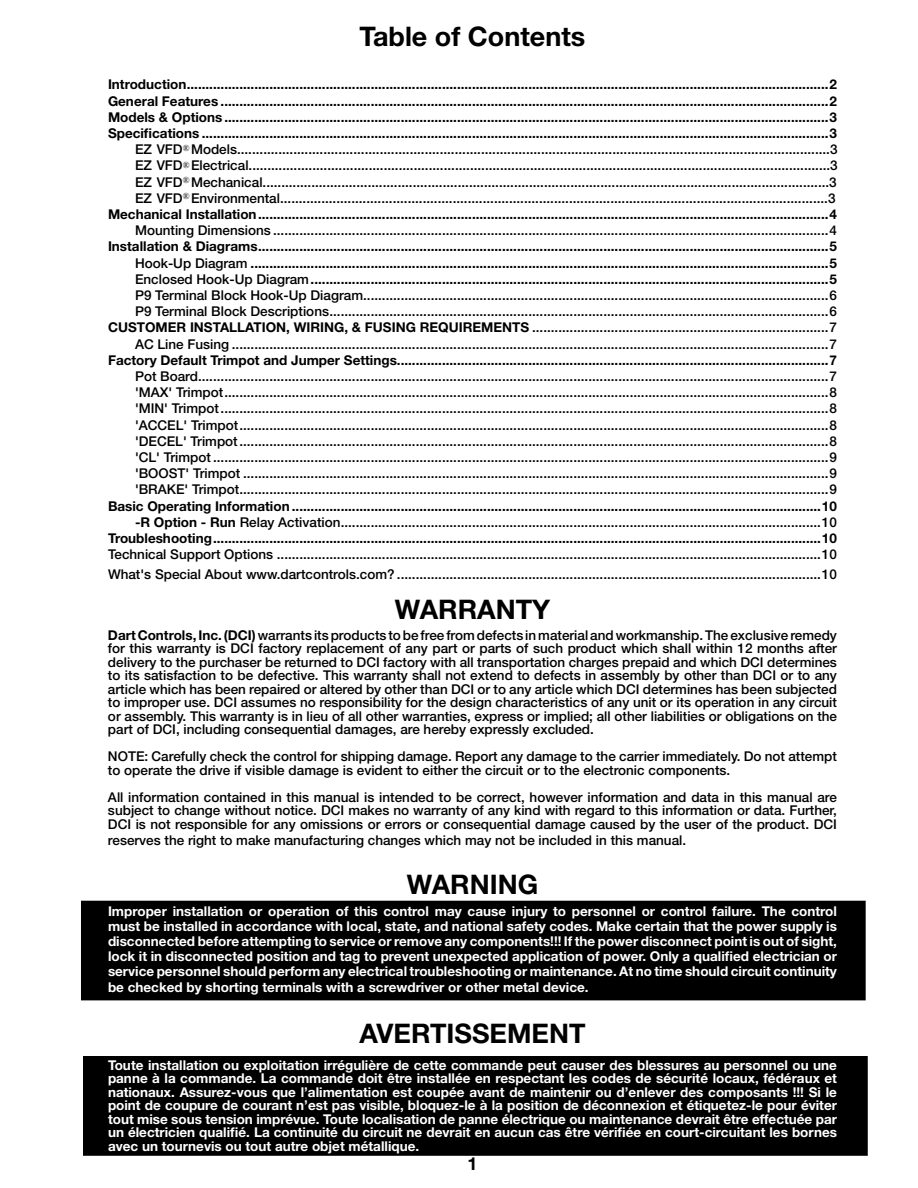
<style>
.page{position:relative;width:918px;height:1188px;background:#fff}
.page>*{position:absolute;margin:0;border:0;box-sizing:border-box;transform-origin:0 0}
.t1{font:700 27px "Helvetica Neue LT Std";color:#000}
.t2{font:700 18px "Helvetica Neue LT Std";color:#000}
.t3{font:500 13.5px/16.2px "Helvetica Neue LT Std";color:#000;text-align:justify}
.t4{font:700 13.5px/16.2px "Helvetica Neue LT Std";color:#000;text-align:justify}
.t5{font:700 13.5px/13.5px "Helvetica Neue LT Std";color:#fff;text-align:justify}
.t6{font:9px "Times New Roman";color:#000}
.s1{font-weight:700}
.s2{font-weight:500}
</style>
<div class="page">
<div style="left:84px;top:1057px;width:783px;height:98px;background:#000"></div>
<div style="left:83px;top:1056px;width:784px;height:99px;border:1px solid #000"></div>
<div style="left:81px;top:901px;width:784px;height:99px;background:#000"></div>
<h1 class="t1" style="left:360px;top:20px;width:227px">Table of Contents</h1>
<p class="t4" style="left:108px;top:76px;width:730px">Introduction...........................................................................................................................................................................2<br>General Features ..................................................................................................................................................................2<br>Models &amp; Options .................................................................................................................................................................3<br>Specifications .......................................................................................................................................................................3</p>
<p class="t3" style="left:135px;top:141px;width:704px">EZ VFD Models..............................................................................................................................................................3<br>EZ VFD Electrical...........................................................................................................................................................3<br>EZ VFD Mechanical.......................................................................................................................................................3<br>EZ VFD Environmental..................................................................................................................................................3</p>
<p class="t4" style="left:108px;top:206px;width:730px">Mechanical Installation........................................................................................................................................................4</p>
<p class="t3" style="left:135px;top:222px;width:703px">Mounting Dimensions ....................................................................................................................................................4</p>
<p class="t3" style="left:108px;top:238px;width:730px;text-align:right"><span class="s1">Installation &amp; Diagrams........................................................................................................................................................5<br></span>Hook-Up Diagram <span class="s1">..........................................................................................................................................................5<br></span>Enclosed Hook-Up Diagram<span class="s1">..........................................................................................................................................5<br></span>P9 Terminal Block Hook-Up Diagram............................................................................................................................6<br>P9 Terminal Block Descriptions.....................................................................................................................................6<br><span class="s1">CUSTOMER INSTALLATION, WIRING, &amp; FUSING REQUIREMENTS</span> ...............................................................................7<br>AC Line Fusing ...............................................................................................................................................................7</p>
<p class="t4" style="left:108px;top:352px;width:730px">Factory Default Trimpot and Jumper Settings...................................................................................................................7</p>
<p class="t3" style="left:135px;top:368px;width:703px">Pot Board........................................................................................................................................................................7 'MAX' Trimpot.................................................................................................................................................................8 'MIN' Trimpot..................................................................................................................................................................8 'ACCEL' Trimpot.............................................................................................................................................................8 'DECEL' Trimpot.............................................................................................................................................................8 'CL' Trimpot....................................................................................................................................................................9 'BOOST' Trimpot ............................................................................................................................................................9 'BRAKE' Trimpot.............................................................................................................................................................9</p>
<p class="t4" style="left:108px;top:497px;width:731px;text-align:right">Basic Operating Information .............................................................................................................................................10 -R Option - Run <span class="s2">Relay Activation................................................................................................................................10<br></span>Troubleshooting..................................................................................................................................................................10</p>
<p class="t3" style="left:108px;top:544px;width:731px;line-height:19.8px">Technical Support Options .................................................................................................................................................10<br>What's Special About www.dartcontrols.com? .................................................................................................................10</p>
<h1 class="t1" style="left:395px;top:593px;width:157px">WARRANTY</h1>
<p class="t3" style="left:108px;top:628px;width:731px;line-height:13.5px"><span class="s1">Dart Controls, Inc. (DCI)</span> warrants its products to be free from defects in material and workmanship. The exclusive remedy for this warranty is DCI factory replacement of any part or parts of such product which shall within 12 months after delivery to the purchaser be returned to DCI factory with all transportation charges prepaid and which DCI determines to its satisfaction to be defective. This warranty shall not extend to defects in assembly by other than DCI or to any article which has been repaired or altered by other than DCI or to any article which DCI determines has been subjected to improper use. DCI assumes no responsibility for the design characteristics of any unit or its operation in any circuit or assembly. This warranty is in lieu of all other warranties, express or implied; all other liabilities or obligations on the part of DCI, including consequential damages, are hereby expressly excluded.</p>
<p class="t3" style="left:108px;top:750px;width:730px;line-height:13.5px">NOTE: Carefully check the control for shipping damage. Report any damage to the carrier immediately. Do not attempt to operate the drive if visible damage is evident to either the circuit or to the electronic components.</p>
<p class="t3" style="left:108px;top:790px;width:730px;line-height:13.5px">All information contained in this manual is intended to be correct, however information and data in this manual are subject to change without notice. DCI makes no warranty of any kind with regard to this information or data. Further, DCI is not responsible for any omissions or errors or consequential damage caused by the user of the product. DCI</p>
<p class="t3" style="left:108px;top:832px;width:580px">reserves the right to make manufacturing changes which may not be included in this manual.</p>
<h1 class="t1" style="left:407px;top:867px;width:133px">WARNING</h1>
<p class="t5" style="left:108px;top:904px;width:731px;line-height:15.3px">Improper installation or operation of this control may cause injury to personnel or control failure. The control must be installed in accordance with local, state, and national safety codes. Make certain that the power supply is disconnected before attempting to service or remove any components!!! If the power disconnect point is out of sight, lock it in disconnected position and tag to prevent unexpected application of power. Only a qualified electrician or service personnel should perform any electrical troubleshooting or maintenance. At no time should circuit continuity be checked by shorting terminals with a screwdriver or other metal device.</p>
<h1 class="t1" style="left:359px;top:1017px;width:228px">AVERTISSEMENT</h1>
<p class="t5" style="left:108px;top:1058px;width:731px">Toute installation ou exploitation irrégulière de cette commande peut causer des blessures au personnel ou une panne à la commande. La commande doit être installée en respectant les codes de sécurité locaux, fédéraux et nationaux. Assurez-vous que l’alimentation est coupée avant de maintenir ou d’enlever des composants !!! Si le point de coupure de courant n’est pas visible, bloquez-le à la position de déconnexion et étiquetez-le pour éviter tout mise sous tension imprévue. Toute localisation de panne électrique ou maintenance devrait être effectuée par un électricien qualifié. La continuité du circuit ne devrait en aucun cas être vérifiée en court-circuitant les bornes avec un tournevis ou tout autre objet métallique.</p>
<p class="t6" style="left:183px;top:142px;width:8px">®</p>
<p class="t6" style="left:183px;top:174px;width:8px">®</p>
<p class="t6" style="left:183px;top:159px;width:8px">®</p>
<p class="t6" style="left:183px;top:190px;width:8px">®</p>
<h2 class="t2" style="left:467px;top:1152px;width:12px">1</h2>
</div>
